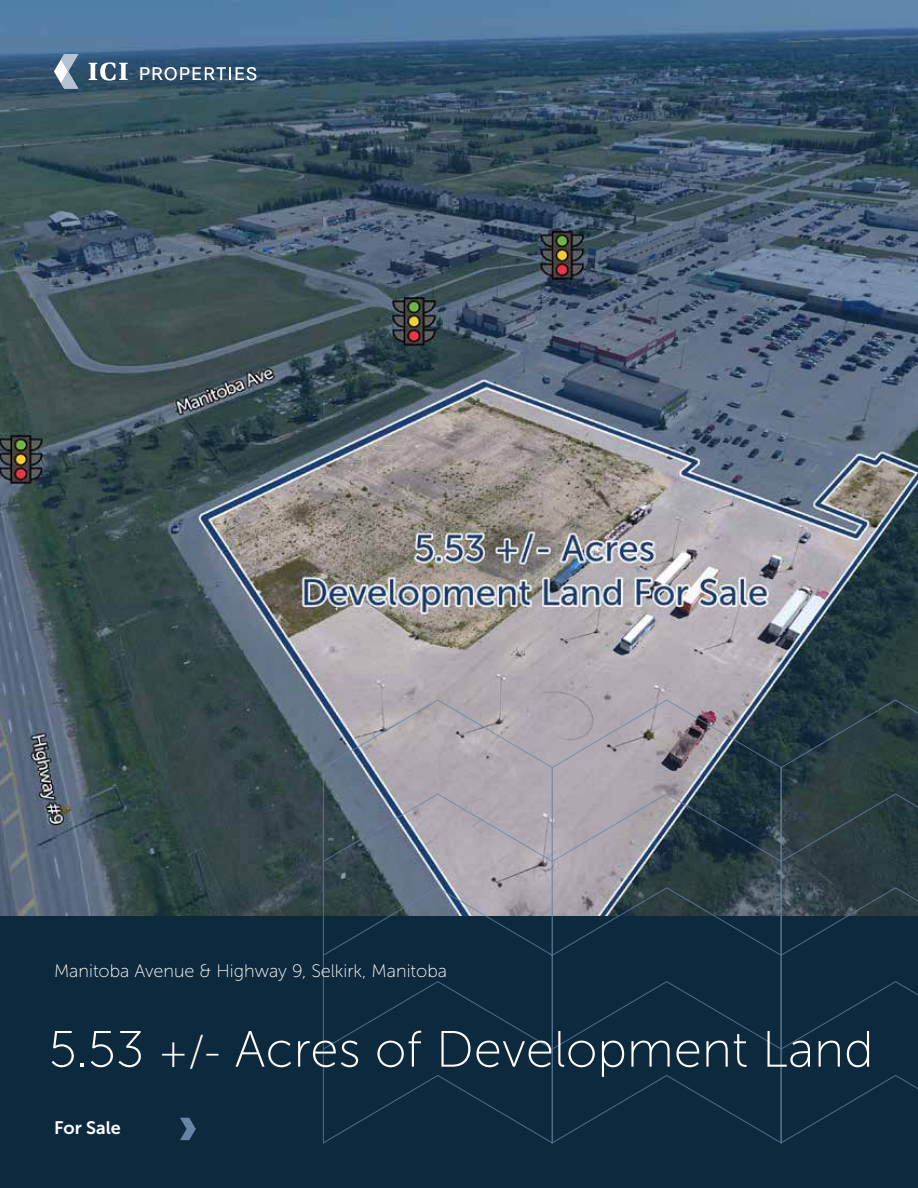
<style>
.page{position:relative;width:918px;height:1188px;background:#fff}
.page>*{position:absolute;margin:0;border:0;box-sizing:border-box;transform-origin:0 0}
.t1{font:51px "Museo Sans 100";color:#fff}
.t2{font:18px "Museo Sans 100";color:#fff}
.t3{font:18px "Museo Sans 700";color:#fff}
.s1{font-size:43.5px}
</style>
<div class="page">
<img style="left:0;top:0;width:918px;height:917px">
<div style="left:0;top:917px;width:918px;height:271px;background:#0d293d"></div>
<svg style="left:323px;top:699px;width:595px;height:445px"></svg>
<svg style="left:180px;top:1118px;width:16px;height:22px"></svg>
<svg style="left:54px;top:54px;width:24px;height:35px"></svg>
<svg style="left:89px;top:62px;width:39px;height:18px"></svg>
<svg style="left:140px;top:67px;width:117px;height:13px"></svg>
<p class="t2" style="left:54px;top:961px;width:395px">Manitoba Avenue &amp; Highway 9, Selkirk, Manitoba</p>
<h1 class="t1" style="left:49px;top:1022px;width:826px">5.53 <span class="s1">+/-</span> Acres of Development Land</h1>
<p class="t3" style="left:54px;top:1118px;width:68px">For Sale</p>
</div>
